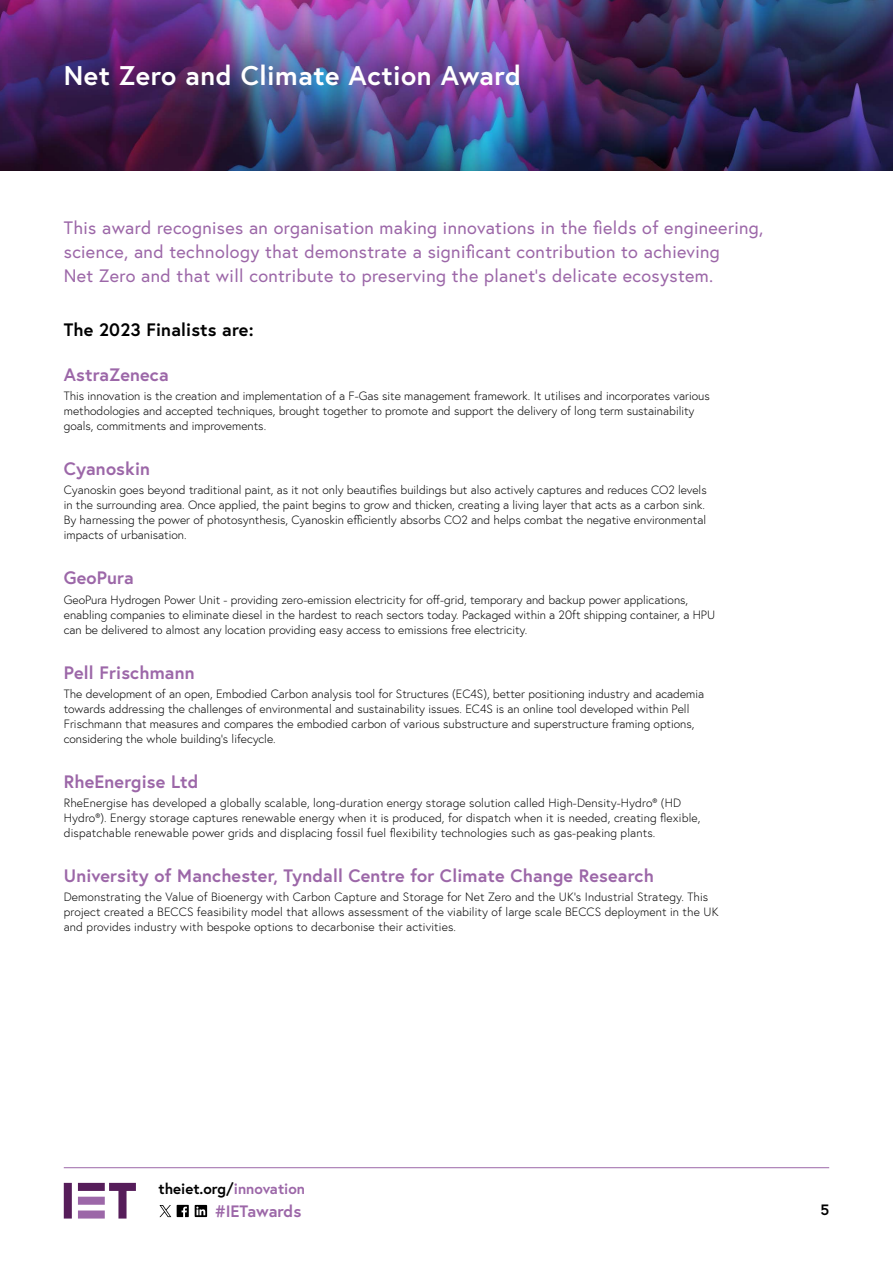
<style>
.page{position:relative;width:893px;height:1263px;background:#fff}
.page>*{position:absolute;margin:0;border:0;box-sizing:border-box;transform-origin:0 0}
.t1{font:700 27px "Europa";letter-spacing:.02em;color:#fff}
.t2{font:18px/24px "Europa";letter-spacing:.02em;color:#9c67a8}
.t3{font:700 18px "Europa";letter-spacing:.01em;color:#9c67a8}
.t4{font:700 18px "Europa";letter-spacing:.01em;color:#000}
.t5{font:700 16.5px "Europa";color:#9c67a8}
.t6{font:700 15px "Europa";color:#000}
.t7{font:300 12px/15px "Europa";color:#000}
.s1{color:#9c67a8}
</style>
<div class="page">
<hr style="left:64px;top:1167px;width:765px;height:1px;background:#9c67a8">
<svg style="left:64px;top:1183px;width:72px;height:35px"></svg>
<img style="left:0;top:0;width:893px;height:170px">
<svg style="left:195px;top:1205px;width:12px;height:12px"></svg>
<svg style="left:196px;top:1206px;width:9px;height:9px"></svg>
<svg style="left:177px;top:1205px;width:12px;height:12px"></svg>
<svg style="left:159px;top:1205px;width:12px;height:12px"></svg>
<h1 class="t1" style="left:64px;top:57px;width:459px">Net Zero and Climate Action Award</h1>
<p class="t2" style="left:64px;top:216px;width:701px">This award recognises an organisation making innovations in the fields of engineering, science, and technology that demonstrate a significant contribution to achieving<br>Net Zero and that will contribute to preserving the planet’s delicate ecosystem.</p>
<h2 class="t4" style="left:64px;top:317px;width:191px">The 2023 Finalists are:</h2>
<h2 class="t3" style="left:64px;top:362px;width:106px">AstraZeneca</h2>
<p class="t7" style="left:64px;top:388px;width:647px">This innovation is the creation and implementation of a F-Gas site management framework. It utilises and incorporates various methodologies and accepted techniques, brought together to promote and support the delivery of long term sustainability goals, commitments and improvements.</p>
<h2 class="t3" style="left:64px;top:456px;width:88px">Cyanoskin</h2>
<p class="t7" style="left:64px;top:482px;width:644px">Cyanoskin goes beyond traditional paint, as it not only beautifies buildings but also actively captures and reduces CO2 levels in the surrounding area. Once applied, the paint begins to grow and thicken, creating a living layer that acts as a carbon sink.<br>By harnessing the power of photosynthesis, Cyanoskin efficiently absorbs CO2 and helps combat the negative environmental impacts of urbanisation.</p>
<h2 class="t3" style="left:64px;top:566px;width:72px">GeoPura</h2>
<p class="t7" style="left:64px;top:592px;width:653px">GeoPura Hydrogen Power Unit - providing zero-emission electricity for off-grid, temporary and backup power applications, enabling companies to eliminate diesel in the hardest to reach sectors today. Packaged within a 20ft shipping container, a HPU can be delivered to almost any location providing easy access to emissions free electricity.</p>
<h2 class="t3" style="left:64px;top:660px;width:132px">Pell Frischmann</h2>
<p class="t7" style="left:64px;top:686px;width:642px">The development of an open, Embodied Carbon analysis tool for Structures (EC4S), better positioning industry and academia towards addressing the challenges of environmental and sustainability issues. EC4S is an online tool developed within Pell Frischmann that measures and compares the embodied carbon of various substructure and superstructure framing options, considering the whole building’s lifecycle.</p>
<h2 class="t3" style="left:64px;top:769px;width:136px">RheEnergise Ltd</h2>
<p class="t7" style="left:64px;top:795px;width:638px">RheEnergise has developed a globally scalable, long-duration energy storage solution called High-Density-Hydro® (HD<br>Hydro®). Energy storage captures renewable energy when it is produced, for dispatch when it is needed, creating flexible, dispatchable renewable power grids and displacing fossil fuel flexibility technologies such as gas-peaking plants.</p>
<h2 class="t3" style="left:64px;top:863px;width:591px">University of Manchester, Tyndall Centre for Climate Change Research</h2>
<p class="t7" style="left:64px;top:889px;width:656px">Demonstrating the Value of Bioenergy with Carbon Capture and Storage for Net Zero and the UK’s Industrial Strategy. This project created a BECCS feasibility model that allows assessment of the viability of large scale BECCS deployment in the UK and provides industry with bespoke options to decarbonise their activities.</p>
<p class="t6" style="left:158px;top:1178px;width:148px">theiet.org/<span class="s1">innovation</span></p>
<h3 class="t5" style="left:215px;top:1200px;width:88px">#IETawards</h3>
<p class="t6" style="left:820px;top:1200px;width:10px">5</p>
</div>
